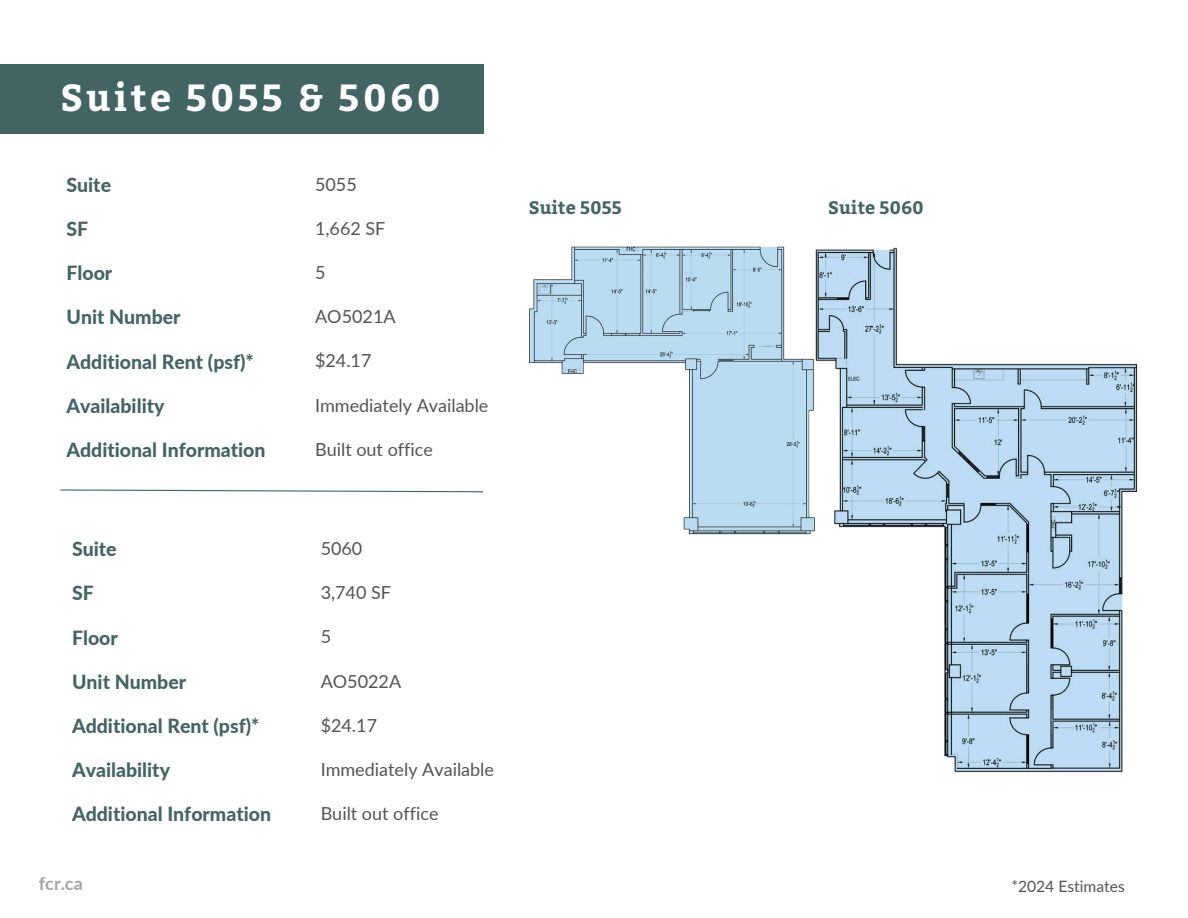
<style>
.page{position:relative;width:1188px;height:918px;background:#fff}
.page>*{position:absolute;margin:0;border:0;box-sizing:border-box;transform-origin:0 0}
.t1{font:700 37.5px "Bitter";letter-spacing:.085em;color:#fff}
.t2{font:800 19.5px "Lato";color:#426564}
.t3{font:18px "Lato";color:#545454}
.t4{font:700 18px "Bitter";color:#426564}
.t5{font:700 18px "Lato";color:#a6a5a3}
.t6{font:15.6px "Lato";color:#545454}
</style>
<div class="page">
<svg style="left:60px;top:489px;width:424px;height:4px"></svg>
<img style="left:529px;top:246px;width:266px;height:289px">
<img style="left:795px;top:247px;width:343px;height:526px">
<div style="left:0;top:65px;width:483px;height:69px;background:#426564"></div>
<h1 class="t1" style="left:60px;top:75px;width:382px">Suite 5055 &amp; 5060</h1>
<p class="t2" style="left:66px;top:170px;width:46px">Suite</p>
<p class="t3" style="left:315px;top:171px;width:43px">5055</p>
<p class="t2" style="left:66px;top:214px;width:23px">SF</p>
<p class="t3" style="left:315px;top:215px;width:72px">1,662 SF</p>
<p class="t2" style="left:66px;top:259px;width:47px">Floor</p>
<p class="t3" style="left:315px;top:260px;width:12px">5</p>
<p class="t2" style="left:66px;top:303px;width:116px">Unit Number</p>
<p class="t3" style="left:315px;top:304px;width:82px">AO5021A</p>
<p class="t2" style="left:66px;top:347px;width:189px">Additional Rent (psf)*</p>
<p class="t3" style="left:315px;top:348px;width:58px">$24.17</p>
<p class="t2" style="left:66px;top:391px;width:100px">Availability</p>
<p class="t3" style="left:315px;top:392px;width:175px">Immediately Available</p>
<p class="t2" style="left:66px;top:435px;width:201px">Additional Information</p>
<p class="t3" style="left:315px;top:436px;width:119px">Built out office</p>
<p class="t2" style="left:72px;top:535px;width:46px">Suite</p>
<p class="t3" style="left:321px;top:536px;width:43px">5060</p>
<p class="t2" style="left:72px;top:579px;width:23px">SF</p>
<p class="t3" style="left:321px;top:580px;width:72px">3,740 SF</p>
<p class="t2" style="left:72px;top:623px;width:47px">Floor</p>
<p class="t3" style="left:321px;top:624px;width:12px">5</p>
<p class="t2" style="left:72px;top:667px;width:116px">Unit Number</p>
<p class="t3" style="left:321px;top:668px;width:82px">AO5022A</p>
<p class="t2" style="left:72px;top:711px;width:189px">Additional Rent (psf)*</p>
<p class="t3" style="left:321px;top:712px;width:58px">$24.17</p>
<p class="t2" style="left:72px;top:756px;width:100px">Availability</p>
<p class="t3" style="left:321px;top:757px;width:175px">Immediately Available</p>
<p class="t2" style="left:72px;top:800px;width:201px">Additional Information</p>
<p class="t3" style="left:321px;top:801px;width:119px">Built out office</p>
<p class="t4" style="left:529px;top:197px;width:95px">Suite 5055</p>
<p class="t4" style="left:828px;top:197px;width:97px">Suite 5060</p>
<p class="t5" style="left:39px;top:870px;width:45px">fcr.ca</p>
<p class="t6" style="left:1011px;top:875px;width:115px">*2024 Estimates</p>
</div>
